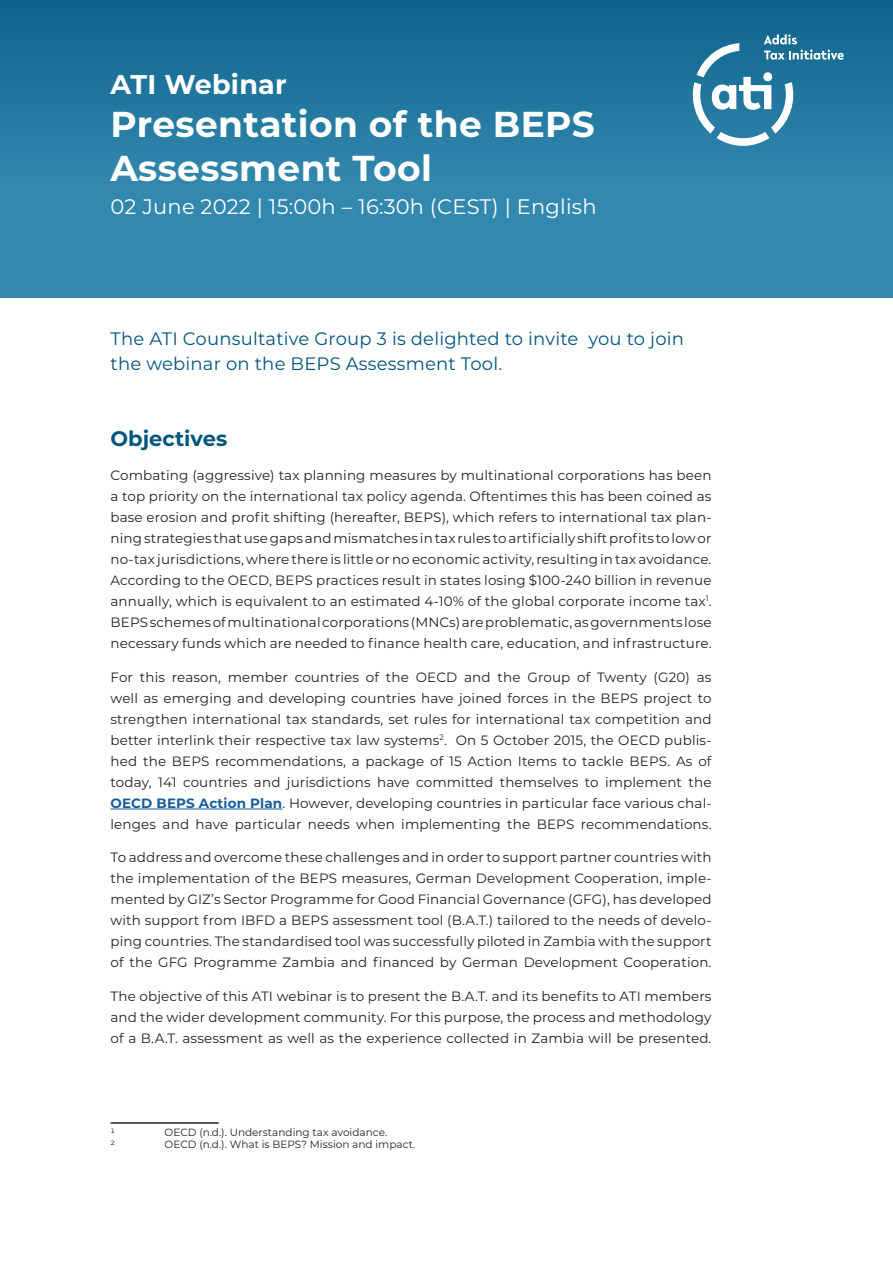
<style>
.page{position:relative;width:893px;height:1263px;background:#fff}
.page>*{position:absolute;margin:0;border:0;box-sizing:border-box;transform-origin:0 0}
.t1{font:700 36px/43.2px "Montserrat";letter-spacing:.01em;color:#fff}
.Absatzformat_1{font:700 27px "Montserrat";letter-spacing:.01em;color:#fff}
.t2{font:21px "Montserrat";letter-spacing:.01em;color:#fff}
.t3{font:700 21px "Montserrat";color:#00557d}
.t4{font:18px/25.2px "Montserrat";letter-spacing:.01em;color:#00557d}
.t5{font:13.5px/21px "Montserrat";letter-spacing:.01em;color:#231f20;text-align:justify}
.t6{font:10.5px "Montserrat";color:#231f20}
.s1{font-weight:700;color:#175d9e}
</style>
<div class="page">
<div style="left:0;top:0;width:893px;height:297px;background:linear-gradient(to bottom,#13688f,#3b91b5)"></div>
<hr style="left:111px;top:809px;width:171px;height:1px;background:#175d9e">
<hr style="left:111px;top:1122px;width:108px;height:2px;background:#231f20">
<svg style="left:690px;top:34px;width:154px;height:114px;background:#468dac"></svg>
<p class="Absatzformat_1" style="left:111px;top:65px;width:178px">ATI Webinar</p>
<p class="t1" style="left:111px;top:101px;width:486px">Presentation of the BEPS<br>Assessment Tool</p>
<p class="t2" style="left:111px;top:192px;width:487px">02 June 2022 | 15:00h – 16:30h (CEST) | English</p>
<p class="t4" style="left:111px;top:325px;width:575px">The ATI Counsultative Group 3 is delighted to invite you to join the webinar on the BEPS Assessment Tool.</p>
<p class="t3" style="left:111px;top:423px;width:118px">Objectives</p>
<p class="t5" style="left:111px;top:464px;width:602px">Combating (aggressive) tax planning measures by multinational corporations has been a top priority on the international tax policy agenda. Oftentimes this has been coined as base erosion and profit shifting (hereafter, BEPS), which refers to international tax plan&shy;ning strategies that use gaps and mismatches in tax rules to artificially shift profits to low or no-tax jurisdictions, where there is little or no economic activity, resulting in tax avoidance.<br>According to the OECD, BEPS practices result in states losing $100-240 billion in revenue annually, which is equivalent to an estimated 4-10% of the global corporate income tax<sup>1</sup>.<br>BEPS schemes of multinational corporations (MNCs) are problematic, as governments lose necessary funds which are needed to finance health care, education, and infrastructure.</p>
<p class="t5" style="left:111px;top:666px;width:602px">For this reason, member countries of the OECD and the Group of Twenty (G20) as well as emerging and developing countries have joined forces in the BEPS project to strengthen international tax standards, set rules for international tax competition and better interlink their respective tax law systems<sup>2</sup>. On 5 October 2015, the OECD publis&shy;hed the BEPS recommendations, a package of 15 Action Items to tackle BEPS. As of today, 141 countries and jurisdictions have committed themselves to implement the <span class="s1">OECD BEPS Action Plan</span>. However, developing countries in particular face various chal&shy;lenges and have particular needs when implementing the BEPS recommendations.</p>
<p class="t5" style="left:111px;top:847px;width:603px">To address and overcome these challenges and in order to support partner countries with the implementation of the BEPS measures, German Development Cooperation, imple&shy;mented by GIZ’s Sector Programme for Good Financial Governance (GFG), has developed with support from IBFD a BEPS assessment tool (B.A.T.) tailored to the needs of develo&shy;ping countries. The standardised tool was successfully piloted in Zambia with the support of the GFG Programme Zambia and financed by German Development Cooperation.</p>
<p class="t5" style="left:111px;top:985px;width:602px">The objective of this ATI webinar is to present the B.A.T. and its benefits to ATI members and the wider development community. For this purpose, the process and methodology of a B.A.T. assessment as well as the experience collected in Zambia will be presented.</p>
<p class="t6" style="left:111px;top:1124px;width:6px">1</p>
<p class="t6" style="left:165px;top:1124px;width:224px">OECD (n.d.). Understanding tax avoidance.</p>
<p class="t6" style="left:111px;top:1137px;width:6px">2</p>
<p class="t6" style="left:165px;top:1137px;width:252px">OECD (n.d.). What is BEPS? Mission and impact.</p>
</div>
